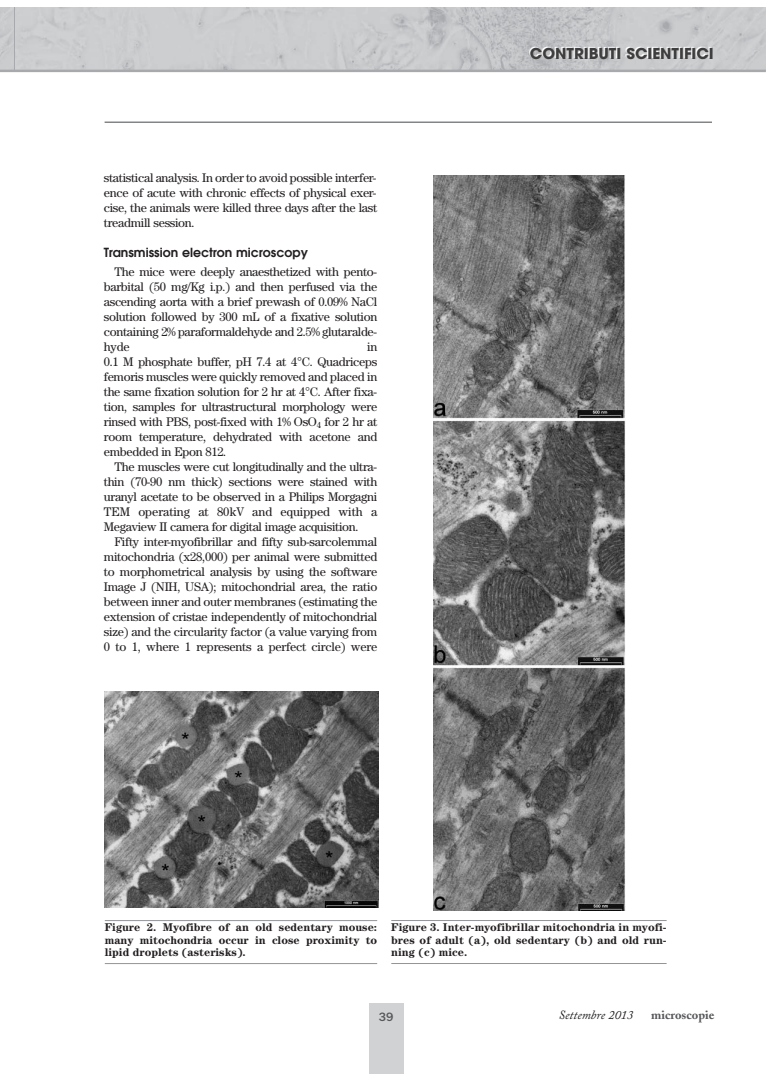
<style>
.page{position:relative;width:773px;height:1081px;background:#fff}
.page>*{position:absolute;margin:0;border:0;box-sizing:border-box;transform-origin:0 0}
.t1{font:700 15px "Avant Garde";color:#3e3e3f}
.t2{font:12.5px/15px "Century";letter-spacing:-.025em;color:#231f20;text-align:justify}
.t3{font:600 12.5px "Avant Garde";color:#231f20}
.t4{font:italic 12.5px "Adobe Caslon";color:#231f20}
.t5{font:700 12.5px "Adobe Caslon";color:#57585a}
.t6{font:500 12.5px "Franklin Gothic";color:#57585a}
.t7{font:700 11.25px/12.5px "Century";color:#231f20;text-align:justify}
</style>
<div class="page">
<svg style="left:14px;top:7px;width:751px;height:63px;background:#c7c8cb"></svg>
<hr style="left:105px;top:920px;width:272px;height:1px;background:#939598">
<hr style="left:105px;top:963px;width:272px;height:1px;background:#939598">
<img style="left:104px;top:692px;width:274px;height:215px">
<hr style="left:391px;top:920px;width:275px;height:1px;background:#939598">
<hr style="left:391px;top:963px;width:275px;height:1px;background:#939598">
<img style="left:433px;top:176px;width:192px;height:735px">
<hr style="left:105px;top:122px;width:606px;height:1px;background:#6c6d70">
<div style="left:369px;top:1003px;width:34px;height:71px;background:#d1d2d4"></div>
<hr style="left:0;top:70px;width:765px;height:2px;background:#a8a9ad">
<p class="t2" style="left:104px;top:172px;width:275px">statistical analysis. In order to avoid possible interfer&shy;ence of acute with chronic effects of physical exer&shy;cise, the animals were killed three days after the last treadmill session.</p>
<p class="t3" style="left:104px;top:248px;width:205px">Transmission electron microscopy</p>
<p class="t2" style="left:104px;top:265px;width:275px;text-indent:11px">The mice were deeply anaesthetized with pento&shy;barbital (50 mg/Kg i.p.) and then perfused via the ascending aorta with a brief prewash of 0.09% NaCl solution followed by 300 mL of a fixative solution containing 2% paraformaldehyde and 2.5% glutaralde&shy;hyde</p>
<p class="t2" style="left:104px;top:340px;width:275px;text-indent:263px">in 0.1 M phosphate buffer, pH 7.4 at 4°C. Quadriceps femoris muscles were quickly removed and placed in the same fixation solution for 2 hr at 4°C. After fixa&shy;tion, samples for ultrastructural morphology were rinsed with PBS, post-fixed with 1% OsO<sub>4</sub> for 2 hr at room temperature, dehydrated with acetone and embedded in Epon 812.</p>
<p class="t2" style="left:104px;top:460px;width:275px;text-indent:11px">The muscles were cut longitudinally and the ultra&shy;thin (70-90 nm thick) sections were stained with uranyl acetate to be observed in a Philips Morgagni TEM operating at 80kV and equipped with a Megaview II camera for digital image acquisition.</p>
<p class="t2" style="left:104px;top:535px;width:275px;text-indent:11px">Fifty inter-myofibrillar and fifty sub-sarcolemmal mitochondria (x28,000) per animal were submitted to morphometrical analysis by using the software Image J (NIH, USA); mitochondrial area, the ratio between inner and outer membranes (estimating the extension of cristae independently of mitochondrial size) and the circularity factor (a value varying from 0 to 1, where 1 represents a perfect circle) were</p>
<p class="t1" style="left:530px;top:48px;width:185px">CONTRIBUTI SCIENTIFICI</p>
<p class="t7" style="left:105px;top:922px;width:274px">Figure 2. Myofibre of an old sedentary mouse: many mitochondria occur in close proximity to lipid droplets (asterisks).</p>
<p class="t7" style="left:391px;top:922px;width:277px">Figure 3. Inter-myofibrillar mitochondria in myofi&shy;bres of adult (a), old sedentary (b) and old run&shy;ning (c) mice.</p>
<p class="t6" style="left:379px;top:1012px;width:16px">39</p>
<p class="t4" style="left:558px;top:1011px;width:76px">Settembre 2013</p>
<p class="t5" style="left:651px;top:1010px;width:65px">microscopie</p>
</div>
